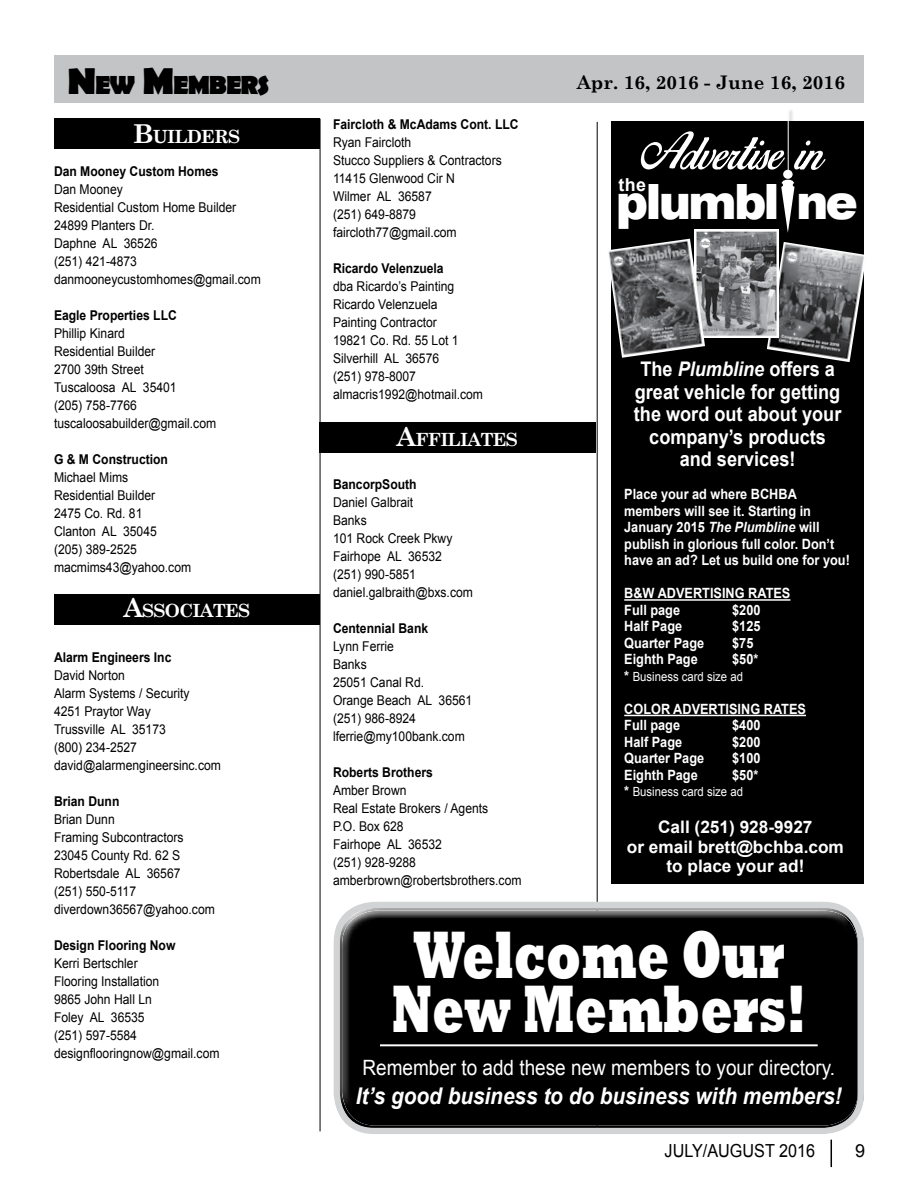
<style>
.page{position:relative;width:918px;height:1188px;background:#fff}
.page>*{position:absolute;margin:0;border:0;box-sizing:border-box;transform-origin:0 0}
.t1{font:800 69px/53.7px "Rockwell";color:#fff;text-align:center;scale:.68 1}
.t2{font:900 48.75px "Arial";letter-spacing:-.06em;color:#fff}
.t3{font:700 26.25px "Berlin Sans FB";letter-spacing:-.045em;color:#000}
.t4{font:italic 700 23.1px "Arial";color:#fff;scale:.9 1}
.t5{font:21px "Arial";color:#fff;scale:.9 1}
.t6{font:700 20.1px/22.5px "Arial";color:#fff;text-align:center;scale:.9 1}
.t7{font:700 18.75px "Century Schoolbook";color:#000}
.t8{font:700 18.3px "Century Schoolbook";letter-spacing:-.045em;color:#fff}
.t9{font:18px "Arial";color:#000;scale:.9 1}
.t10{font:18px "Arial";color:#000}
.t11{font:700 17.85px "Arial";color:#fff}
.t12{font:700 17.25px/19.4px "Arial";color:#fff;text-align:center}
.t13{font:700 14.1px/16.5px "Arial";color:#fff;scale:.9 1}
.t14{font:13.5px/18px "Arial";color:#000;scale:.9 1}
.t15{font:700 13.5px "Arial";color:#000;scale:.9 1}
.t16{font:12.6px "Arial";color:#fff;scale:.9 1}
.s1{font-size:37.5px}
.s2{font-size:26.1px}
.s3{font-style:italic}
.s4{font-weight:700;font-size:14.1px}
</style>
<div class="page">
<svg style="left:831px;top:1140px;width:1px;height:27px"></svg>
<div style="left:611px;top:121px;width:253px;height:762px;background:#000"></div>
<div style="left:787px;top:108px;width:7px;height:70px;background:#000;opacity:.75"></div>
<hr style="left:788px;top:109px;width:1px;height:64px;background:#fff">
<svg style="left:781px;top:180px;width:14px;height:53px"></svg>
<div style="left:783px;top:170px;width:10px;height:9px;background:#fff;border-radius:50%"></div>
<svg style="left:641px;top:131px;width:184px;height:39px"></svg>
<hr style="left:624px;top:599px;width:166px;height:2px;background:#fff">
<hr style="left:624px;top:715px;width:182px;height:1px;background:#fff">
<div style="left:54px;top:56px;width:810px;height:47px;background:#c2c4c6"></div>
<hr style="left:597px;top:122px;width:1px;height:1009px;background:#000">
<hr style="left:320px;top:119px;width:1px;height:1012px;background:#000">
<div style="left:54px;top:119px;width:266px;height:30px;background:#000"></div>
<div style="left:54px;top:594px;width:266px;height:30px;background:#000"></div>
<div style="left:320px;top:423px;width:276px;height:30px;background:#000"></div>
<svg style="left:343px;top:902px;width:511px;height:13px;background:#949494"></svg>
<div style="left:335px;top:915px;width:531px;height:218px;background:#000"></div>
<div style="left:334px;top:902px;width:530px;height:232px;border:6px solid #d1d3d4;border-radius:37px"></div>
<hr style="left:380px;top:1044px;width:438px;height:2px;background:#fff">
<img style="left:767px;top:242px;width:97px;height:120px">
<img style="left:695px;top:230px;width:84px;height:108px">
<img style="left:608px;top:239px;width:97px;height:119px">
<h3 class="t3" style="left:68px;top:70px;width:202px"><span class="s1">N</span>EW <span class="s1">M</span>EMBERS</h3>
<h3 class="t8" style="left:133px;top:123px;width:109px"><span class="s2">B</span>UILDERS</h3>
<p class="t15" style="left:54px;top:162px;width:185px">Dan Mooney Custom Homes</p>
<p class="t14" style="left:54px;top:180px;width:231px">Dan Mooney<br>Residential Custom Home Builder<br>24899 Planters Dr.<br>Daphne AL 36526<br>(251) 421-4873 danmooneycustomhomes@gmail.com</p>
<p class="t15" style="left:54px;top:306px;width:138px">Eagle Properties LLC</p>
<p class="t14" style="left:54px;top:324px;width:182px">Phillip Kinard<br>Residential Builder<br>2700 39th Street<br>Tuscaloosa AL 35401<br>(205) 758-7766 tuscaloosabuilder@gmail.com</p>
<p class="t15" style="left:54px;top:450px;width:128px">G &amp; M Construction</p>
<p class="t14" style="left:54px;top:468px;width:154px">Michael Mims<br>Residential Builder<br>2475 Co. Rd. 81<br>Clanton AL 35045<br>(205) 389-2525 macmims43@yahoo.com</p>
<h3 class="t8" style="left:123px;top:596px;width:128px"><span class="s2">A</span>SSOCIATES</h3>
<p class="t15" style="left:54px;top:648px;width:132px">Alarm Engineers Inc</p>
<p class="t14" style="left:54px;top:666px;width:187px">David Norton<br>Alarm Systems / Security<br>4251 Praytor Way<br>Trussville AL 35173<br>(800) 234-2527 david@alarmengineersinc.com</p>
<p class="t15" style="left:54px;top:792px;width:74px">Brian Dunn</p>
<p class="t14" style="left:54px;top:810px;width:180px">Brian Dunn<br>Framing Subcontractors<br>23045 County Rd. 62 S<br>Robertsdale AL 36567<br>(251) 550-5117 diverdown36567@yahoo.com</p>
<p class="t15" style="left:54px;top:936px;width:137px">Design Flooring Now</p>
<p class="t14" style="left:54px;top:954px;width:186px">Kerri Bertschler<br>Flooring Installation<br>9865 John Hall Ln<br>Foley AL 36535<br>(251) 597-5584 designflooringnow@gmail.com</p>
<p class="t15" style="left:333px;top:115px;width:208px">Faircloth &amp; McAdams Cont. LLC</p>
<p class="t14" style="left:333px;top:133px;width:189px">Ryan Faircloth<br>Stucco Suppliers &amp; Contractors<br>11415 Glenwood Cir N<br>Wilmer AL 36587<br>(251) 649-8879 faircloth77@gmail.com</p>
<p class="t15" style="left:333px;top:259px;width:125px">Ricardo Velenzuela</p>
<p class="t14" style="left:333px;top:277px;width:168px">dba Ricardo’s Painting<br>Ricardo Velenzuela<br>Painting Contractor<br>19821 Co. Rd. 55 Lot 1<br>Silverhill AL 36576<br>(251) 978-8007 almacris1992@hotmail.com</p>
<h3 class="t8" style="left:397px;top:425px;width:123px"><span class="s2">A</span>FFILIATES</h3>
<p class="t15" style="left:333px;top:475px;width:95px">BancorpSouth</p>
<p class="t14" style="left:333px;top:493px;width:157px">Daniel Galbrait<br>Banks<br>101 Rock Creek Pkwy<br>Fairhope AL 36532 (251) 990-5851 daniel.galbraith@bxs.com</p>
<p class="t15" style="left:333px;top:619px;width:107px">Centennial Bank</p>
<p class="t14" style="left:333px;top:637px;width:156px">Lynn Ferrie<br>Banks<br>25051 Canal Rd.<br>Orange Beach AL 36561 (251) 986-8924 lferrie@my100bank.com</p>
<p class="t15" style="left:333px;top:763px;width:113px">Roberts Brothers</p>
<p class="t14" style="left:333px;top:781px;width:211px">Amber Brown<br>Real Estate Brokers / Agents<br>P.O. Box 628<br>Fairhope AL 36532<br>(251) 928-9288 amberbrown@robertsbrothers.com</p>
<h3 class="t7" style="left:577px;top:68px;width:270px">Apr. 16, 2016 - June 16, 2016</h3>
<h3 class="t11" style="left:618px;top:173px;width:29px">the</h3>
<h2 class="t2" style="left:616px;top:166px;width:244px">plumbl ne</h2>
<h3 class="t6" style="left:634px;top:359px;width:232px">The <span class="s3">Plumbline</span> offers a great vehicle for getting the word out about your company’s products and services!</h3>
<p class="t13" style="left:624px;top:487px;width:252px">Place your ad where BCHBA members will see it. Starting in<br>January 2015 <span class="s3">The Plumbline</span> will publish in glorious full color. Don’t have an ad? Let us build one for you!</p>
<p class="t13" style="left:624px;top:586px;width:186px">B&amp;W ADVERTISING RATES<br>Full page</p>
<p class="t13" style="left:732px;top:602px;width:33px">$200</p>
<p class="t13" style="left:624px;top:619px;width:66px">Half Page</p>
<p class="t13" style="left:732px;top:619px;width:33px">$125</p>
<p class="t13" style="left:624px;top:635px;width:90px">Quarter Page</p>
<p class="t13" style="left:732px;top:635px;width:25px">$75</p>
<p class="t13" style="left:624px;top:652px;width:83px">Eighth Page</p>
<p class="t13" style="left:732px;top:652px;width:31px">$50*</p>
<p class="t16" style="left:624px;top:668px;width:134px"><span class="s4">*</span> Business card size ad</p>
<p class="t13" style="left:624px;top:701px;width:203px">COLOR ADVERTISING RATES<br>Full page</p>
<p class="t13" style="left:732px;top:718px;width:33px">$400</p>
<p class="t13" style="left:624px;top:734px;width:66px">Half Page</p>
<p class="t13" style="left:732px;top:734px;width:33px">$200</p>
<p class="t13" style="left:624px;top:751px;width:90px">Quarter Page</p>
<p class="t13" style="left:732px;top:751px;width:33px">$100</p>
<p class="t13" style="left:624px;top:767px;width:83px">Eighth Page</p>
<p class="t13" style="left:732px;top:767px;width:31px">$50*</p>
<p class="t16" style="left:624px;top:784px;width:134px"><span class="s4">*</span> Business card size ad</p>
<p class="t12" style="left:627px;top:818px;width:219px">Call (251) 928-9927<br>or email brett@bchba.com to place your ad!</p>
<h1 class="t1" style="left:392px;top:929px;width:610px">Welcome Our<br>New Members!</h1>
<h3 class="t5" style="left:362px;top:1054px;width:527px">Remember to add these new members to your directory.</h3>
<h3 class="t4" style="left:356px;top:1081px;width:542px">It’s good business to do business with members!</h3>
<h3 class="t9" style="left:665px;top:1139px;width:169px">JULY/AUGUST 2016</h3>
<h3 class="t10" style="left:855px;top:1139px;width:12px">9</h3>
</div>
